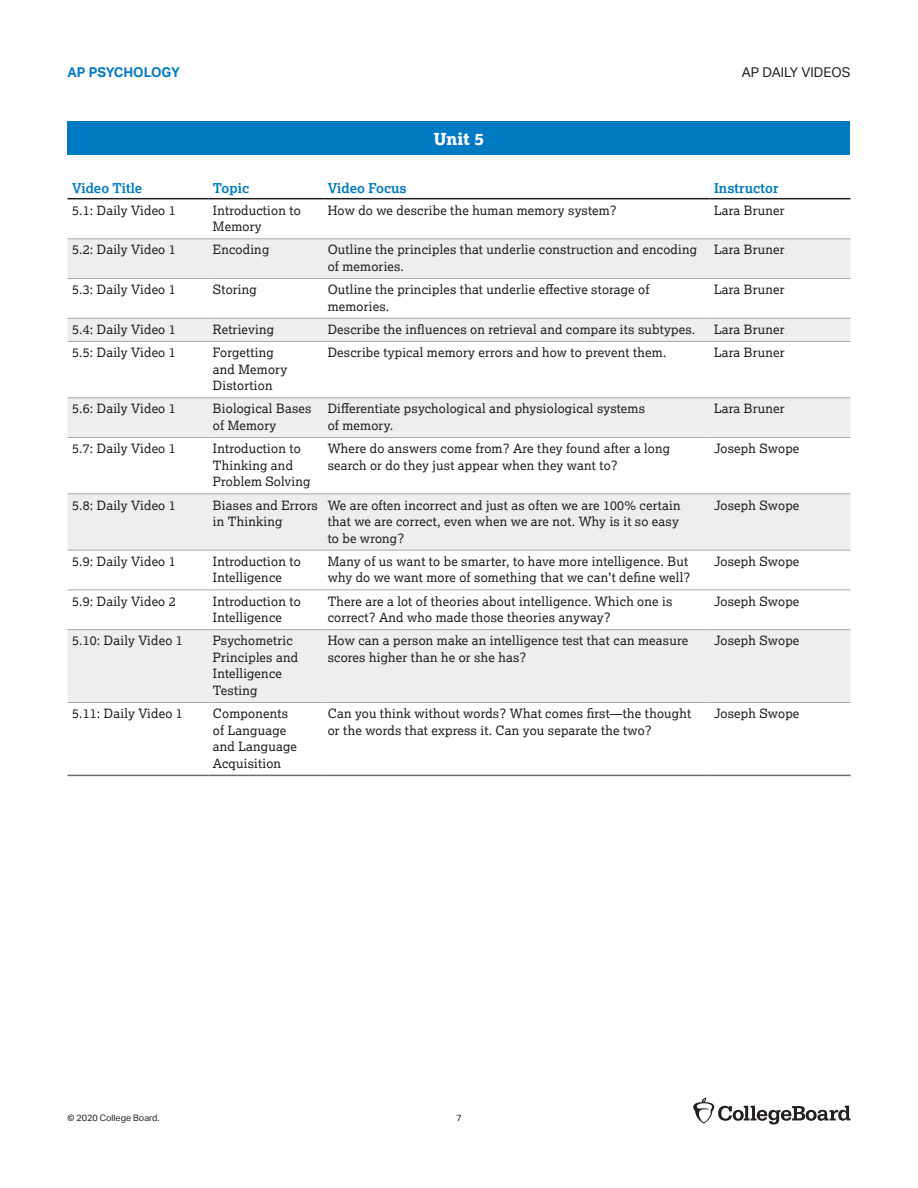
<style>
.page{position:relative;width:918px;height:1188px;background:#fff}
.page>*{position:absolute;margin:0;border:0;box-sizing:border-box;transform-origin:0 0}
.t1{font:800 16.5px "Lexia";color:#fff}
.t2{font:700 13.5px "Lexia";letter-spacing:.005em;color:#007bc3}
.t3{font:13.5px "Aktiv Grotesk";color:#231f20}
.t4{font:700 13.5px "Aktiv Grotesk";color:#007bc3}
.t5{font:12.75px/16.5px "Lexia";letter-spacing:.015em;color:#231f20}
.t6{font:9px "Aktiv Grotesk";color:#231f20}
</style>
<div class="page">
<svg style="left:693px;top:1098px;width:157px;height:27px"></svg>
<div style="left:68px;top:122px;width:782px;height:33px;background:#007bc3"></div>
<svg style="left:68px;top:197px;width:782px;height:1px"></svg>
<svg style="left:68px;top:239px;width:782px;height:463px;fill:#eeeeef"></svg>
<hr style="left:68px;top:198px;width:140px;height:1px;background:#231f20">
<hr style="left:208px;top:198px;width:115px;height:1px;background:#231f20">
<hr style="left:323px;top:198px;width:387px;height:1px;background:#231f20">
<hr style="left:710px;top:198px;width:141px;height:1px;background:#231f20">
<hr style="left:68px;top:238px;width:140px;height:1px;background:#a8a9ad">
<hr style="left:208px;top:238px;width:115px;height:1px;background:#a8a9ad">
<hr style="left:323px;top:238px;width:387px;height:1px;background:#a8a9ad">
<hr style="left:710px;top:238px;width:141px;height:1px;background:#a8a9ad">
<hr style="left:68px;top:278px;width:140px;height:1px;background:#a8a9ad">
<hr style="left:208px;top:278px;width:115px;height:1px;background:#a8a9ad">
<hr style="left:323px;top:278px;width:387px;height:1px;background:#a8a9ad">
<hr style="left:710px;top:278px;width:141px;height:1px;background:#a8a9ad">
<hr style="left:68px;top:318px;width:140px;height:1px;background:#a8a9ad">
<hr style="left:208px;top:318px;width:115px;height:1px;background:#a8a9ad">
<hr style="left:323px;top:318px;width:387px;height:1px;background:#a8a9ad">
<hr style="left:710px;top:318px;width:141px;height:1px;background:#a8a9ad">
<hr style="left:68px;top:341px;width:140px;height:1px;background:#a8a9ad">
<hr style="left:208px;top:341px;width:115px;height:1px;background:#a8a9ad">
<hr style="left:323px;top:341px;width:387px;height:1px;background:#a8a9ad">
<hr style="left:710px;top:341px;width:141px;height:1px;background:#a8a9ad">
<hr style="left:68px;top:397px;width:140px;height:1px;background:#a8a9ad">
<hr style="left:208px;top:397px;width:115px;height:1px;background:#a8a9ad">
<hr style="left:323px;top:397px;width:387px;height:1px;background:#a8a9ad">
<hr style="left:710px;top:397px;width:141px;height:1px;background:#a8a9ad">
<hr style="left:68px;top:437px;width:140px;height:1px;background:#a8a9ad">
<hr style="left:208px;top:437px;width:115px;height:1px;background:#a8a9ad">
<hr style="left:323px;top:437px;width:387px;height:1px;background:#a8a9ad">
<hr style="left:710px;top:437px;width:141px;height:1px;background:#a8a9ad">
<hr style="left:68px;top:493px;width:140px;height:1px;background:#a8a9ad">
<hr style="left:208px;top:493px;width:115px;height:1px;background:#a8a9ad">
<hr style="left:323px;top:493px;width:387px;height:1px;background:#a8a9ad">
<hr style="left:710px;top:493px;width:141px;height:1px;background:#a8a9ad">
<hr style="left:68px;top:550px;width:140px;height:1px;background:#a8a9ad">
<hr style="left:208px;top:550px;width:115px;height:1px;background:#a8a9ad">
<hr style="left:323px;top:550px;width:387px;height:1px;background:#a8a9ad">
<hr style="left:710px;top:550px;width:141px;height:1px;background:#a8a9ad">
<hr style="left:68px;top:590px;width:140px;height:1px;background:#a8a9ad">
<hr style="left:208px;top:590px;width:115px;height:1px;background:#a8a9ad">
<hr style="left:323px;top:590px;width:387px;height:1px;background:#a8a9ad">
<hr style="left:710px;top:590px;width:141px;height:1px;background:#a8a9ad">
<hr style="left:68px;top:775px;width:140px;height:1px;background:#6c6d70">
<hr style="left:208px;top:775px;width:115px;height:1px;background:#6c6d70">
<hr style="left:323px;top:775px;width:387px;height:1px;background:#6c6d70">
<hr style="left:710px;top:775px;width:141px;height:1px;background:#6c6d70">
<hr style="left:68px;top:629px;width:140px;height:1px;background:#a8a9ad">
<hr style="left:68px;top:702px;width:140px;height:1px;background:#a8a9ad">
<hr style="left:208px;top:629px;width:115px;height:1px;background:#a8a9ad">
<hr style="left:208px;top:702px;width:115px;height:1px;background:#a8a9ad">
<hr style="left:323px;top:629px;width:387px;height:1px;background:#a8a9ad">
<hr style="left:323px;top:702px;width:387px;height:1px;background:#a8a9ad">
<hr style="left:710px;top:629px;width:141px;height:1px;background:#a8a9ad">
<hr style="left:710px;top:702px;width:141px;height:1px;background:#a8a9ad">
<p class="t4" style="left:68px;top:65px;width:114px">AP PSYCHOLOGY</p>
<p class="t3" style="left:742px;top:65px;width:110px">AP DAILY VIDEOS</p>
<p class="t1" style="left:434px;top:128px;width:52px">Unit 5</p>
<p class="t2" style="left:72px;top:179px;width:72px">Video Title</p>
<p class="t2" style="left:213px;top:179px;width:38px">Topic</p>
<p class="t2" style="left:328px;top:179px;width:81px">Video Focus</p>
<p class="t2" style="left:714px;top:179px;width:66px">Instructor</p>
<p class="t5" style="left:72px;top:202px;width:105px">5.1: Daily Video 1</p>
<p class="t5" style="left:213px;top:202px;width:89px">Introduction to<br>Memory</p>
<p class="t5" style="left:328px;top:202px;width:291px">How do we describe the human memory system?</p>
<p class="t5" style="left:714px;top:202px;width:72px">Lara Bruner</p>
<p class="t5" style="left:72px;top:241px;width:105px">5.2: Daily Video 1</p>
<p class="t5" style="left:213px;top:241px;width:58px">Encoding</p>
<p class="t5" style="left:328px;top:241px;width:371px">Outline the principles that underlie construction and encoding of memories.</p>
<p class="t5" style="left:714px;top:241px;width:72px">Lara Bruner</p>
<p class="t5" style="left:72px;top:281px;width:105px">5.3: Daily Video 1</p>
<p class="t5" style="left:213px;top:281px;width:46px">Storing</p>
<p class="t5" style="left:328px;top:281px;width:323px">Outline the principles that underlie effective storage of memories.</p>
<p class="t5" style="left:714px;top:281px;width:72px">Lara Bruner</p>
<p class="t5" style="left:72px;top:321px;width:105px">5.4: Daily Video 1</p>
<p class="t5" style="left:213px;top:321px;width:63px">Retrieving</p>
<p class="t5" style="left:328px;top:321px;width:369px">Describe the influences on retrieval and compare its subtypes.</p>
<p class="t5" style="left:714px;top:321px;width:72px">Lara Bruner</p>
<p class="t5" style="left:72px;top:344px;width:105px">5.5: Daily Video 1</p>
<p class="t5" style="left:213px;top:344px;width:76px">Forgetting and Memory<br>Distortion</p>
<p class="t5" style="left:328px;top:344px;width:340px">Describe typical memory errors and how to prevent them.</p>
<p class="t5" style="left:714px;top:344px;width:72px">Lara Bruner</p>
<p class="t5" style="left:72px;top:400px;width:105px">5.6: Daily Video 1</p>
<p class="t5" style="left:213px;top:400px;width:100px">Biological Bases of Memory</p>
<p class="t5" style="left:328px;top:400px;width:319px">Differentiate psychological and physiological systems of memory.</p>
<p class="t5" style="left:714px;top:400px;width:72px">Lara Bruner</p>
<p class="t5" style="left:72px;top:440px;width:105px">5.7: Daily Video 1</p>
<p class="t5" style="left:213px;top:440px;width:99px">Introduction to<br>Thinking and<br>Problem Solving</p>
<p class="t5" style="left:328px;top:440px;width:344px">Where do answers come from? Are they found after a long search or do they just appear when they want to?</p>
<p class="t5" style="left:714px;top:440px;width:87px">Joseph Swope</p>
<p class="t5" style="left:72px;top:496px;width:105px">5.8: Daily Video 1</p>
<p class="t5" style="left:213px;top:496px;width:106px">Biases and Errors in Thinking</p>
<p class="t5" style="left:328px;top:496px;width:354px">We are often incorrect and just as often we are 100% certain that we are correct, even when we are not. Why is it so easy to be wrong?</p>
<p class="t5" style="left:714px;top:496px;width:87px">Joseph Swope</p>
<p class="t5" style="left:72px;top:553px;width:105px">5.9: Daily Video 1</p>
<p class="t5" style="left:213px;top:553px;width:89px">Introduction to<br>Intelligence</p>
<p class="t5" style="left:328px;top:553px;width:364px">Many of us want to be smarter, to have more intelligence. But why do we want more of something that we can’t define well?</p>
<p class="t5" style="left:714px;top:553px;width:87px">Joseph Swope</p>
<p class="t5" style="left:72px;top:592px;width:105px">5.9: Daily Video 2</p>
<p class="t5" style="left:213px;top:592px;width:89px">Introduction to<br>Intelligence</p>
<p class="t5" style="left:328px;top:592px;width:346px">There are a lot of theories about intelligence. Which one is correct? And who made those theories anyway?</p>
<p class="t5" style="left:714px;top:592px;width:87px">Joseph Swope</p>
<p class="t5" style="left:72px;top:632px;width:112px">5.10: Daily Video 1</p>
<p class="t5" style="left:213px;top:632px;width:87px">Psychometric<br>Principles and<br>Intelligence<br>Testing</p>
<p class="t5" style="left:328px;top:632px;width:362px">How can a person make an intelligence test that can measure scores higher than he or she has?</p>
<p class="t5" style="left:714px;top:632px;width:87px">Joseph Swope</p>
<p class="t5" style="left:72px;top:705px;width:112px">5.11: Daily Video 1</p>
<p class="t5" style="left:213px;top:705px;width:86px">Components of Language and Language<br>Acquisition</p>
<p class="t5" style="left:328px;top:705px;width:365px">Can you think without words? What comes first—the thought or the words that express it. Can you separate the two?</p>
<p class="t5" style="left:714px;top:705px;width:87px">Joseph Swope</p>
<p class="t6" style="left:68px;top:1113px;width:94px">© 2020 College Board.</p>
<p class="t6" style="left:456px;top:1113px;width:7px">7</p>
</div>
